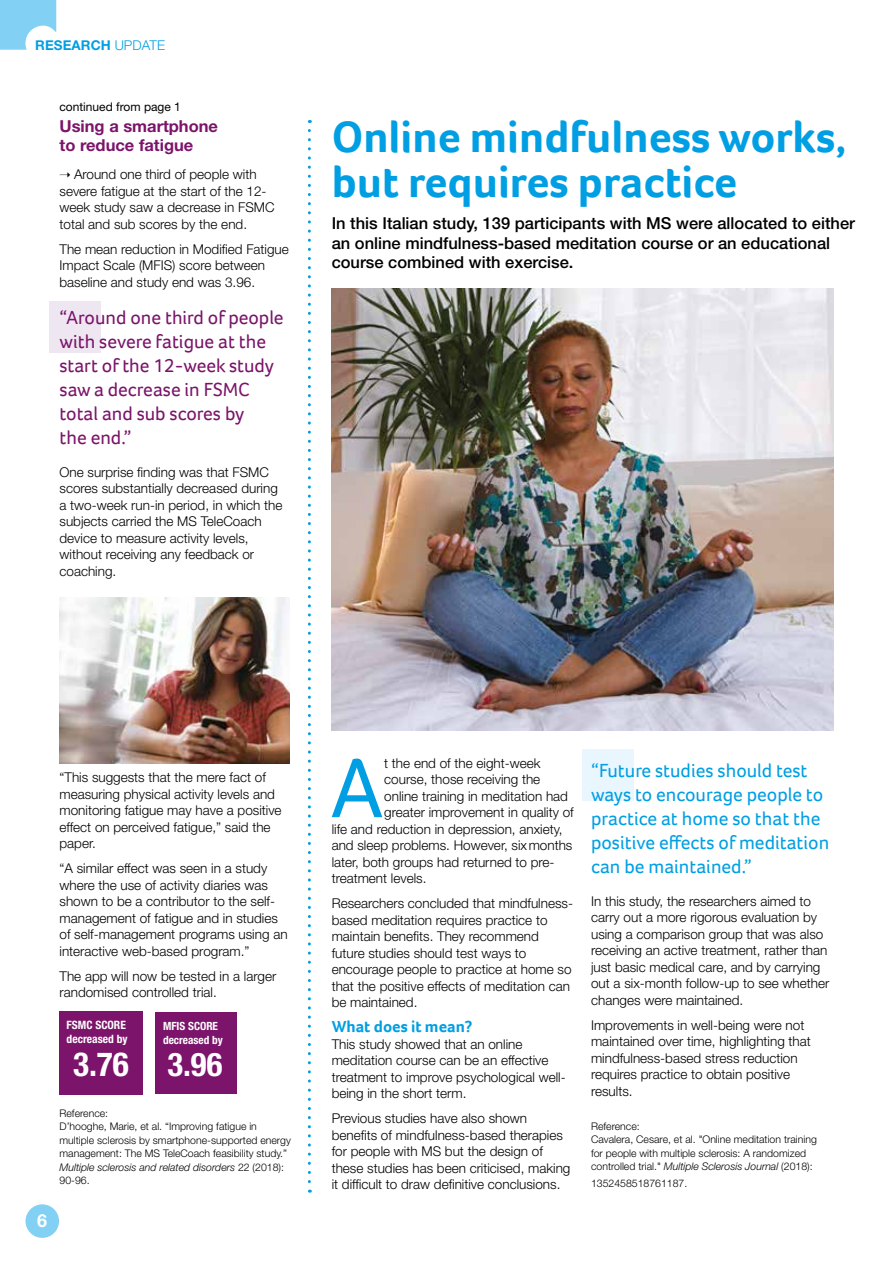
<style>
.page{position:relative;width:893px;height:1263px;background:#fff}
.page>*{position:absolute;margin:0;border:0;box-sizing:border-box;transform-origin:0 0}
.t1{font:87.15px "Foco";color:#009fe3}
.t2{font:700 45px/45px "Foco";color:#009fe3}
.t3{font:700 condensed 33.3px "Helvetica Neue LT Std";color:#fff}
.t4{font:700 condensed 32.7px "Helvetica Neue LT Std";color:#fff}
.t5{font:19.5px/24px "Foco";color:#009fe3}
.t6{font:19.5px/24px "Foco";color:#7b146a}
.t7{font:700 18px "Helvetica Neue LT Std";color:#fff}
.t8{font:500 16.5px/19.5px "Helvetica Neue LT Std";color:#000}
.t9{font:700 16.5px/19.5px "Helvetica Neue LT Std";color:#7b146a}
.t10{font:700 16.5px "Foco";color:#009fe3}
.t11{font:300 13.5px/16.5px "Helvetica Neue LT Std";color:#000}
.t12{font:700 13.5px "Helvetica Neue LT Std";letter-spacing:.005em;color:#009fe3}
.t13{font:12px "Helvetica Neue LT Std";color:#000}
.t14{font:700 condensed 11.55px/14.1px "Helvetica Neue LT Std";color:#fff}
.t15{font:700 condensed 11.25px/13.8px "Helvetica Neue LT Std";color:#fff}
.t16{font:300 10.5px/13.5px "Helvetica Neue LT Std";color:#000}
.s1{font-weight:300}
.s2{font-style:italic}
</style>
<div class="page">
<svg style="left:0;top:0;width:56px;height:50px"></svg>
<div style="left:26px;top:1204px;width:33px;height:34px;background:#83d0f5;border-radius:50%"></div>
<img style="left:332px;top:288px;width:501px;height:442px">
<div style="left:50px;top:302px;width:51px;height:51px;background:#eee6f1"></div>
<div style="left:583px;top:750px;width:51px;height:51px;background:#eaf6fe"></div>
<svg style="left:308px;top:130px;width:3px;height:1062px"></svg>
<img style="left:60px;top:598px;width:229px;height:166px">
<div style="left:60px;top:1011px;width:83px;height:83px;background:#7b146a"></div>
<div style="left:155px;top:1012px;width:82px;height:82px;background:#7b146a"></div>
<p class="t12" style="left:35px;top:36px;width:131px">RESEARCH <span class="s1">UPDATE</span></p>
<p class="t13" style="left:60px;top:99px;width:123px">continued from page 1</p>
<p class="t9" style="left:60px;top:116px;width:160px">Using a smartphone to reduce fatigue</p>
<p class="t11" style="left:60px;top:166px;width:217px">➝ Around one third of people with severe fatigue at the start of the 12- week study saw a decrease in FSMC total and sub scores by the end.</p>
<p class="t11" style="left:60px;top:240px;width:231px">The mean reduction in Modified Fatigue<br>Impact Scale (MFIS) score between baseline and study end was 3.96.</p>
<h3 class="t6" style="left:60px;top:305px;width:226px">“Around one third of people with severe fatigue at the start of the 12-week study saw a decrease in FSMC total and sub scores by<br>the end.”</h3>
<p class="t11" style="left:60px;top:463px;width:224px">One surprise finding was that FSMC scores substantially decreased during a two-week run-in period, in which the subjects carried the MS TeleCoach device to measure activity levels, without receiving any feedback or coaching.</p>
<h2 class="t2" style="left:332px;top:114px;width:516px">Online mindfulness works, but requires practice</h2>
<p class="t8" style="left:332px;top:213px;width:525px">In this Italian study, 139 participants with MS were allocated to either an online mindfulness-based meditation course or an educational course combined with exercise.</p>
<p class="t11" style="left:60px;top:769px;width:224px">“This suggests that the mere fact of measuring physical activity levels and monitoring fatigue may have a positive effect on perceived fatigue,” said the paper.</p>
<p class="t11" style="left:60px;top:860px;width:230px">“A similar effect was seen in a study where the use of activity diaries was shown to be a contributor to the self&shy;management of fatigue and in studies of self-management programs using an interactive web-based program.”</p>
<p class="t11" style="left:60px;top:967px;width:218px">The app will now be tested in a larger randomised controlled trial.</p>
<p class="t14" style="left:67px;top:1018px;width:62px">FSMC SCORE decreased by</p>
<h3 class="t3" style="left:73px;top:1043px;width:57px">3.76</h3>
<p class="t15" style="left:163px;top:1019px;width:61px">MFIS SCORE decreased by</p>
<h3 class="t4" style="left:167px;top:1044px;width:56px">3.96</h3>
<h3 class="t7" style="left:37px;top:1210px;width:12px">6</h3>
<p class="t16" style="left:60px;top:1106px;width:233px">Reference:<br>D’hooghe, Marie, et al. “Improving fatigue in multiple sclerosis by smartphone-supported energy management: The MS TeleCoach feasibility study.” <span class="s2">Multiple sclerosis and related disorders</span> 22 (2018):<br>90-96.</p>
<h1 class="t1" style="left:330px;top:730px;width:56px">A</h1>
<p class="t11" style="left:384px;top:754px;width:158px">t the end of the eight-week</p>
<p class="t11" style="left:384px;top:771px;width:158px">course, those receiving the</p>
<p class="t11" style="left:384px;top:787px;width:185px">online training in meditation had</p>
<p class="t11" style="left:384px;top:804px;width:191px">greater improvement in quality of</p>
<p class="t11" style="left:332px;top:820px;width:232px">life and reduction in depression, anxiety,</p>
<p class="t11" style="left:332px;top:837px;width:242px">and sleep problems. However, sixmonths</p>
<p class="t11" style="left:332px;top:853px;width:224px">later, both groups had returned to pre-</p>
<p class="t11" style="left:332px;top:870px;width:96px">treatment levels.</p>
<p class="t11" style="left:332px;top:895px;width:243px">Researchers concluded that mindfulness&shy;based meditation requires practice to maintain benefits. They recommend future studies should test ways to encourage people to practice at home so that the positive effects of meditation can be maintained.</p>
<p class="t10" style="left:332px;top:1016px;width:142px">What does it mean?</p>
<p class="t11" style="left:332px;top:1035px;width:236px">This study showed that an online meditation course can be an effective treatment to improve psychological well&shy;being in the short term.</p>
<p class="t11" style="left:332px;top:1110px;width:240px">Previous studies have also shown benefits of mindfulness-based therapies for people with MS but the design of these studies has been criticised, making it difficult to draw definitive conclusions.</p>
<h3 class="t5" style="left:591px;top:759px;width:240px">“Future studies should test ways to encourage people to practice at home so that the positive effects of meditation can be maintained.”</h3>
<p class="t11" style="left:591px;top:892px;width:240px">In this study, the researchers aimed to carry out a more rigorous evaluation by using a comparison group that was also receiving an active treatment, rather than just basic medical care, and by carrying out a six-month follow-up to see whether changes were maintained.</p>
<p class="t11" style="left:591px;top:1016px;width:221px">Improvements in well-being were not maintained over time, highlighting that mindfulness-based stress reduction requires practice to obtain positive results.</p>
<p class="t16" style="left:591px;top:1119px;width:227px">Reference:<br>Cavalera, Cesare, et al. "Online meditation training for people with multiple sclerosis: A randomized controlled trial." <span class="s2">Multiple Sclerosis Journal</span> (2018):</p>
<p class="t16" style="left:591px;top:1176px;width:98px">1352458518761187.</p>
</div>
